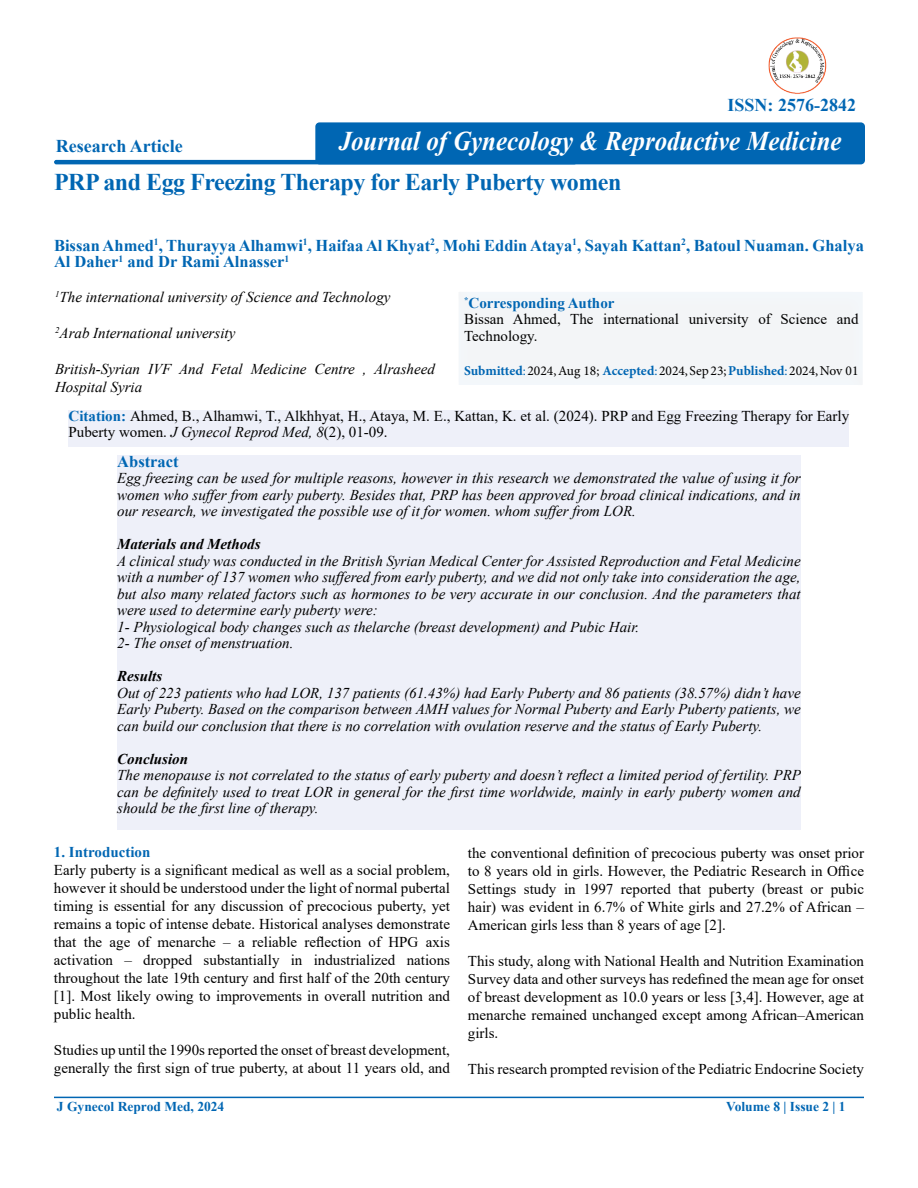
<style>
.page{position:relative;width:918px;height:1188px;background:#fff}
.page>*{position:absolute;margin:0;border:0;box-sizing:border-box;transform-origin:0 0}
.t1{font:italic 700 27px "Times New Roman";color:#fff;scale:.92 1}
.t2{font:700 24px "Times New Roman";letter-spacing:-.02em;color:#0066b3}
.t3{font:700 18px "Times New Roman";color:#0066b3}
.t4{font:700 16.5px/16.5px "Times New Roman";color:#0066b3}
.t5{font:15px/18px "Times New Roman";color:#000}
.t6{font:italic 15px/16.5px "Times New Roman";color:#000;text-align:justify}
.t7{font:italic 700 15px "Times New Roman";color:#000}
.t8{font:700 15px "Times New Roman";color:#0066b3}
.t9{font:13.5px "Minion Pro";color:#000}
.t10{font:700 13.5px "Times New Roman";color:#0066b3}
.s1{font-weight:700;color:#0066b3}
.s2{color:#0066b3}
.s3{font-style:italic}
</style>
<div class="page">
<hr style="left:54px;top:160px;width:523px;height:4px;background:#0066b3;border-radius:2px">
<hr style="left:54px;top:1097px;width:810px;height:1px;background:#0066b3">
<div style="left:315px;top:122px;width:550px;height:42px;background:#0066b3;border-radius:4px"></div>
<div style="left:446px;top:281px;width:430px;height:106px;background:#f3f5f7"></div>
<div style="left:117px;top:456px;width:684px;height:374px;background:#eef0f9"></div>
<img style="left:768px;top:37px;width:59px;height:57px">
<div style="left:69px;top:410px;width:780px;height:37px;background:#eef0f9"></div>
<p class="t3" style="left:56px;top:133px;width:129px">Research Article</p>
<p class="t3" style="left:728px;top:92px;width:130px">ISSN: 2576-2842</p>
<h1 class="t1" style="left:339px;top:122px;width:548px">Journal of Gynecology &amp; Reproductive Medicine</h1>
<h2 class="t2" style="left:54px;top:164px;width:569px">PRP and Egg Freezing Therapy for Early Puberty women</h2>
<p class="t4" style="left:54px;top:236px;width:811px">Bissan Ahmed<sup>1</sup>, Thurayya Alhamwi<sup>1</sup>, Haifaa Al Khyat<sup>2</sup>, Mohi Eddin Ataya<sup>1</sup>, Sayah Kattan<sup>2</sup>, Batoul Nuaman. Ghalya<br>Al Daher<sup>1</sup> and Dr Rami Alnasser<sup>1</sup></p>
<p class="t5" style="left:464px;top:294px;width:396px;line-height:16.5px"><sup>*</sup><span class="s1">Corresponding Author<br></span>Bissan Ahmed, The international university of Science and<br>Technology.</p>
<p class="t9" style="left:464px;top:362px;width:396px"><span class="s1">Submitted</span><span class="s2">:</span> 2024, Aug 18; <span class="s1">Accepted</span><span class="s2">:</span> 2024, Sep 23; <span class="s1">Published</span><span class="s2">:</span> 2024, Nov 01</p>
<p class="t6" style="left:55px;top:288px;width:337px"><sup>1</sup>The international university of Science and Technology</p>
<p class="t6" style="left:55px;top:324px;width:182px"><sup>2</sup>Arab International university</p>
<p class="t6" style="left:55px;top:360px;width:381px;line-height:18px">British-Syrian IVF And Fetal Medicine Centre , Alrasheed<br>Hospital Syria</p>
<p class="t5" style="left:69px;top:407px;width:782px;line-height:16.5px"><span class="s1">Citation:</span> Ahmed, B., Alhamwi, T., Alkhhyat, H., Ataya, M. E., Kattan, K. et al. (2024). PRP and Egg Freezing Therapy for Early<br>Puberty women. <span class="s3">J Gynecol Reprod Med, 8</span>(2), 01-09.</p>
<p class="t4" style="left:117px;top:453px;width:63px">Abstract</p>
<p class="t6" style="left:117px;top:470px;width:685px">Egg freezing can be used for multiple reasons, however in this research we demonstrated the value of using it for women who suffer from early puberty. Besides that, PRP has been approved for broad clinical indications, and in our research, we investigated the possible use of it for women. whom suffer from LOR.</p>
<p class="t7" style="left:117px;top:534px;width:145px">Materials and Methods</p>
<p class="t6" style="left:117px;top:552px;width:685px;text-align:left">A clinical study was conducted in the British Syrian Medical Center for Assisted Reproduction and Fetal Medicine with a number of 137 women who suffered from early puberty, and we did not only take into consideration the age, but also many related factors such as hormones to be very accurate in our conclusion. And the parameters that were used to determine early puberty were:<br>1- Physiological body changes such as thelarche (breast development) and Pubic Hair.<br>2- The onset of menstruation.</p>
<p class="t7" style="left:117px;top:666px;width:47px">Results</p>
<p class="t6" style="left:117px;top:684px;width:685px">Out of 223 patients who had LOR, 137 patients (61.43%) had Early Puberty and 86 patients (38.57%) didn’t have Early Puberty. Based on the comparison between AMH values for Normal Puberty and Early Puberty patients, we can build our conclusion that there is no correlation with ovulation reserve and the status of Early Puberty.</p>
<p class="t7" style="left:117px;top:748px;width:72px">Conclusion</p>
<p class="t6" style="left:117px;top:767px;width:685px">The menopause is not correlated to the status of early puberty and doesn’t reflect a limited period of fertility. PRP can be definitely used to treat LOR in general for the first time worldwide, mainly in early puberty women and should be the first line of therapy.</p>
<p class="t8" style="left:54px;top:842px;width:98px">1. Introduction</p>
<p class="t5" style="left:54px;top:861px;width:398px;text-align:justify">Early puberty is a significant medical as well as a social problem, however it should be understood under the light of normal pubertal timing is essential for any discussion of precocious puberty, yet remains a topic of intense debate. Historical analyses demonstrate that the age of menarche – a reliable reflection of HPG axis activation – dropped substantially in industrialized nations throughout the late 19th century and first half of the 20th century [1]. Most likely owing to improvements in overall nutrition and public health.</p>
<p class="t5" style="left:54px;top:1041px;width:398px">Studies up until the 1990s reported the onset of breast development, generally the first sign of true puberty, at about 11 years old, and</p>
<p class="t5" style="left:468px;top:843px;width:398px;text-align:justify">the conventional definition of precocious puberty was onset prior to 8 years old in girls. However, the Pediatric Research in Office Settings study in 1997 reported that puberty (breast or pubic hair) was evident in 6.7% of White girls and 27.2% of African – American girls less than 8 years of age [2].</p>
<p class="t5" style="left:468px;top:951px;width:398px;text-align:justify">This study, along with National Health and Nutrition Examination Survey data and other surveys has redefined the mean age for onset of breast development as 10.0 years or less [3,4]. However, age at menarche remained unchanged except among African–American girls.</p>
<p class="t5" style="left:468px;top:1059px;width:398px">This research prompted revision of the Pediatric Endocrine Society</p>
<p class="t10" style="left:57px;top:1097px;width:169px">J Gynecol Reprod Med, 2024</p>
<p class="t10" style="left:726px;top:1097px;width:121px">Volume 8 | Issue 2 | 1</p>
</div>
